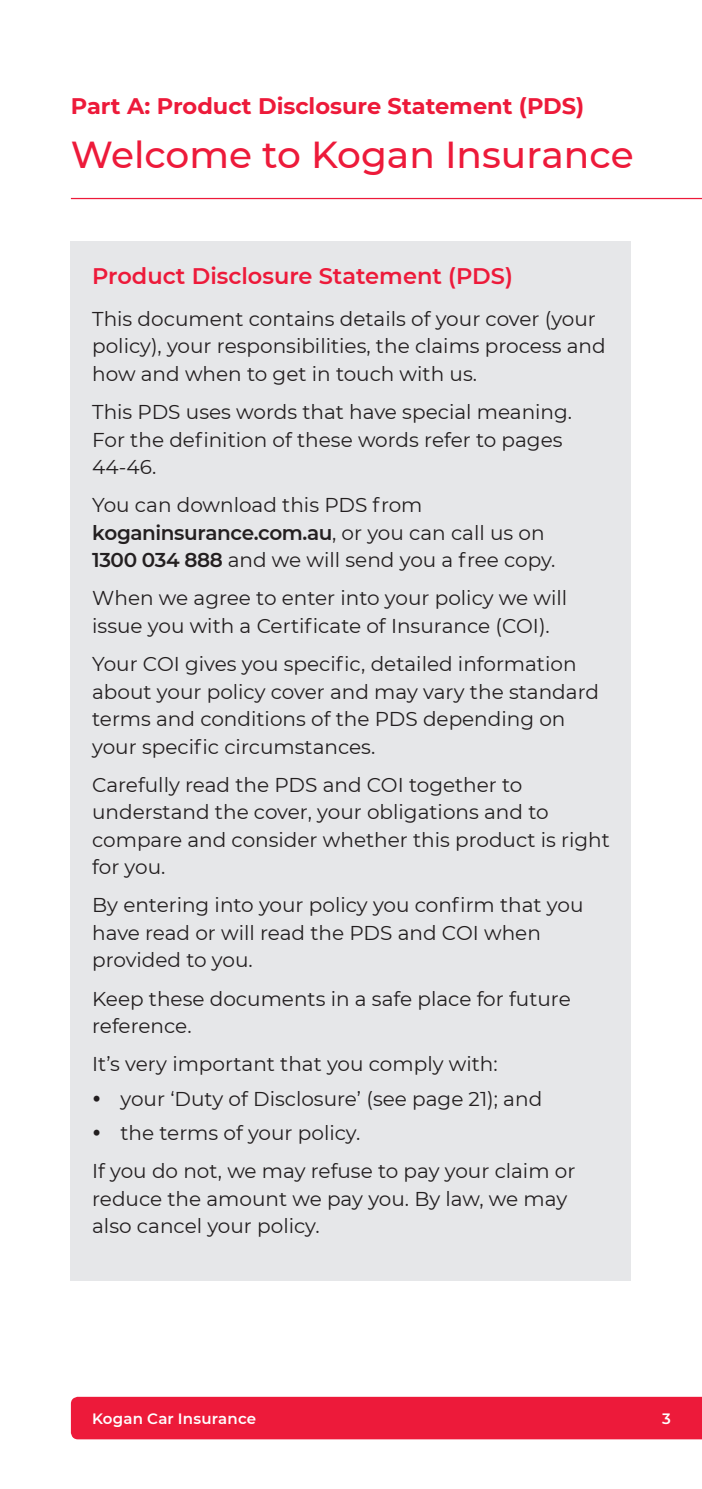
<style>
.page{position:relative;width:702px;height:1489px;background:#fff}
.page>*{position:absolute;margin:0;border:0;box-sizing:border-box;transform-origin:0 0}
.Header_Level_1{font:500 37.5px "Montserrat";color:#ed1a3a}
.Header1{font:700 22.5px "Montserrat";color:#ed1a3a}
.t1{font:600 22.5px "Montserrat";color:#ed1a3a}
.t2{font:20px/27.5px "Montserrat";color:#231f20}
.t3{font:600 15px "Montserrat";letter-spacing:.015em;color:#fff}
.s1{font-weight:600}
</style>
<div class="page">
<div style="left:71px;top:1396px;width:631px;height:43px;background:#ed1a3a"></div>
<hr style="left:71px;top:198px;width:631px;height:1px;background:#ed1a3a">
<div style="left:71px;top:241px;width:560px;height:1039px;background:#e6e7e9"></div>
<p class="Header1" style="left:71px;top:90px;width:515px">Part A: Product Disclosure Statement (PDS)</p>
<p class="Header_Level_1" style="left:71px;top:129px;width:564px">Welcome to Kogan Insurance</p>
<p class="t1" style="left:92px;top:260px;width:422px">Product Disclosure Statement (PDS)</p>
<p class="t2" style="left:92px;top:304px;width:515px">This document contains details of your cover (your policy), your responsibilities, the claims process and how and when to get in touch with us.</p>
<p class="t2" style="left:92px;top:397px;width:481px">This PDS uses words that have special meaning.<br>For the definition of these words refer to pages<br>44-46.</p>
<p class="t2" style="left:92px;top:490px;width:465px">You can download this PDS from <span class="s1">koganinsurance.com.au</span>, or you can call us on<br><span class="s1">1300 034 888</span> and we will send you a free copy.</p>
<p class="t2" style="left:92px;top:583px;width:476px">When we agree to enter into your policy we will issue you with a Certificate of Insurance (COI).</p>
<p class="t2" style="left:92px;top:649px;width:508px">Your COI gives you specific, detailed information about your policy cover and may vary the standard terms and conditions of the PDS depending on your specific circumstances.</p>
<p class="t2" style="left:92px;top:770px;width:519px">Carefully read the PDS and COI together to understand the cover, your obligations and to compare and consider whether this product is right for you.</p>
<p class="t2" style="left:92px;top:890px;width:493px">By entering into your policy you confirm that you have read or will read the PDS and COI when provided to you.</p>
<p class="t2" style="left:92px;top:984px;width:480px">Keep these documents in a safe place for future reference.</p>
<p class="t2" style="left:92px;top:1049px;width:407px">It’s very important that you comply with:</p>
<p class="t2" style="left:92px;top:1084px;width:451px">• your ‘Duty of Disclosure’ (see page 21); and</p>
<p class="t2" style="left:92px;top:1113px;width:484px;line-height:38.2px">• the terms of your policy.<br>If you do not, we may refuse to pay your claim or</p>
<p class="t2" style="left:92px;top:1184px;width:476px">reduce the amount we pay you. By law, we may also cancel your policy.</p>
<p class="t3" style="left:92px;top:1407px;width:166px">Kogan Car Insurance</p>
<p class="t3" style="left:662px;top:1407px;width:10px">3</p>
</div>
